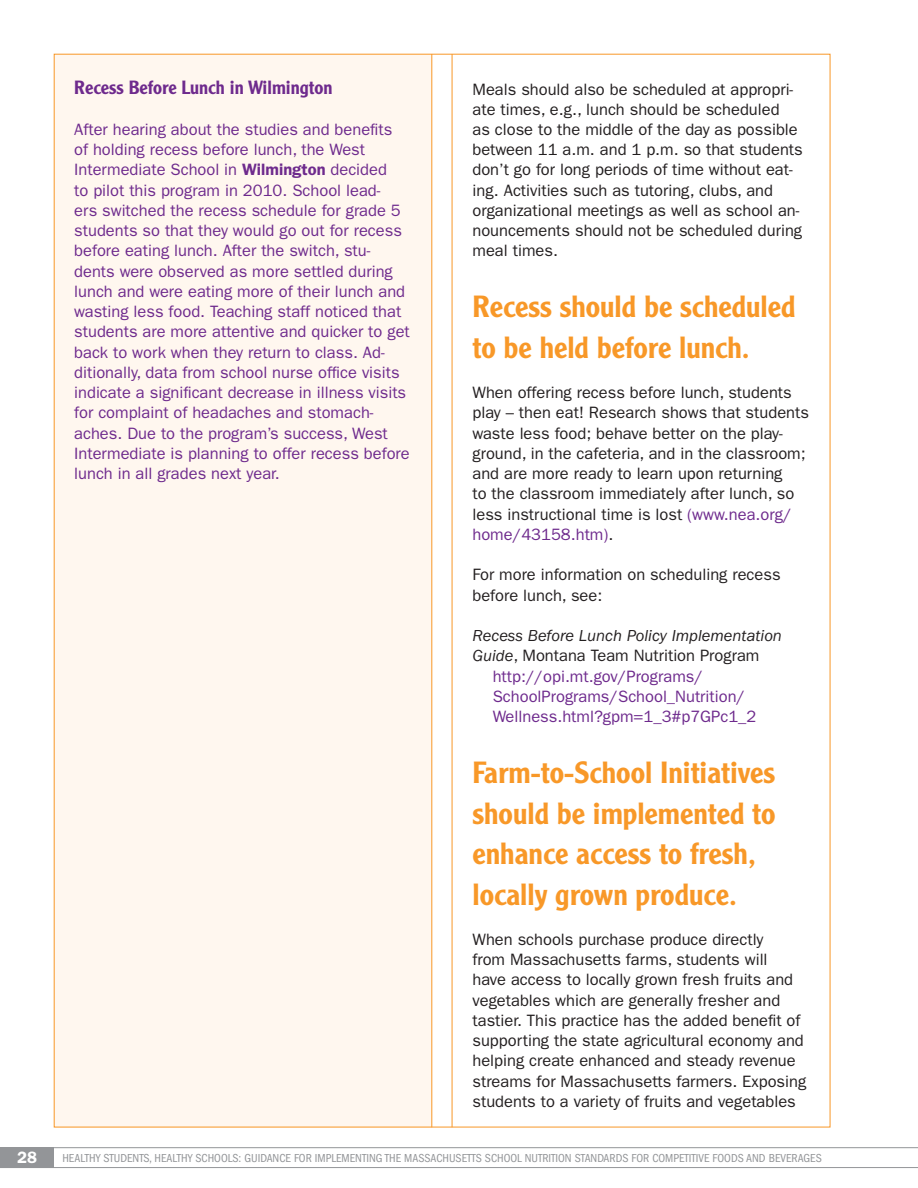
<style>
.page{position:relative;width:918px;height:1188px;background:#fff}
.page>*{position:absolute;margin:0;border:0;box-sizing:border-box;transform-origin:0 0}
.t1{font:500 30px/40.5px "Clearface Gothic LT Std";color:#f89828}
.t2{font:500 18.75px "Clearface Gothic LT Std";color:#6e2a8d}
.t3{font:16.5px/20.2px "ITC Franklin Gothic Std";color:#231f20}
.t4{font:16.5px/20.2px "ITC Franklin Gothic Std";color:#6e2a8d}
.t5{font:italic 16.5px "ITC Franklin Gothic Std";color:#231f20}
.t6{font:600 16.5px "ITC Franklin Gothic Std";color:#fff}
.t7{font:condensed 12px "ITC Franklin Gothic Std";color:#939598}
.s1{font-weight:600}
.s2{color:#6e2a8d}
.s3{font-style:italic}
</style>
<div class="page">
<div style="left:0;top:1148px;width:54px;height:20px;background:#939598"></div>
<hr style="left:0;top:1147px;width:918px;height:1px;background:#939598">
<hr style="left:0;top:1167px;width:918px;height:1px;background:#939598">
<div style="left:54px;top:54px;width:378px;height:1073px;background:#fff7ef"></div>
<hr style="left:432px;top:54px;width:1px;height:1073px;background:#f89828">
<hr style="left:452px;top:54px;width:1px;height:1073px;background:#f89828">
<p class="t2" style="left:74px;top:76px;width:260px">Recess Before Lunch in Wilmington</p>
<p class="t4" style="left:74px;top:119px;width:337px">After hearing about the studies and benefits of holding recess before lunch, the West Intermediate School in <span class="s1">Wilmington</span> decided<br>to pilot this program in 2010. School lead-<br>ers switched the recess schedule for grade 5 students so that they would go out for recess before eating lunch. After the switch, stu&shy;dents were observed as more settled during lunch and were eating more of their lunch and wasting less food. Teaching staff noticed that students are more attentive and quicker to get back to work when they return to class. Ad&shy;ditionally, data from school nurse office visits indicate a significant decrease in illness visits for complaint of headaches and stomach&shy;aches. Due to the program’s success, West Intermediate is planning to offer recess before lunch in all grades next year.</p>
<p class="t3" style="left:472px;top:79px;width:332px">Meals should also be scheduled at appropri&shy;ate times, e.g., lunch should be scheduled<br>as close to the middle of the day as possible between 11 a.m. and 1 p.m. so that students don’t go for long periods of time without eat&shy;ing. Activities such as tutoring, clubs, and organizational meetings as well as school an&shy;nouncements should not be scheduled during meal times.</p>
<h1 class="t1" style="left:472px;top:286px;width:325px">Recess should be scheduled to be held before lunch.</h1>
<p class="t3" style="left:472px;top:383px;width:338px">When offering recess before lunch, students play – then eat! Research shows that students waste less food; behave better on the play&shy;ground, in the cafeteria, and in the classroom; and are more ready to learn upon returning<br>to the classroom immediately after lunch, so less instructional time is lost <span class="s2">(www.nea.org/ home/43158.htm)</span>.</p>
<p class="t3" style="left:472px;top:565px;width:310px">For more information on scheduling recess before lunch, see:</p>
<p class="t5" style="left:472px;top:627px;width:311px">Recess Before Lunch Policy Implementation</p>
<p class="t3" style="left:472px;top:646px;width:288px"><span class="s3">Guide</span>, Montana Team Nutrition Program</p>
<p class="t4" style="left:493px;top:666px;width:212px">http://opi.mt.gov/Programs/</p>
<p class="t4" style="left:493px;top:686px;width:254px">SchoolPrograms/School_Nutrition/</p>
<p class="t4" style="left:493px;top:707px;width:265px">Wellness.html?gpm=1_3#p7GPc1_2</p>
<h1 class="t1" style="left:472px;top:752px;width:305px">Farm-to-School Initiatives should be implemented to enhance access to fresh, locally grown produce.</h1>
<p class="t3" style="left:472px;top:929px;width:335px">When schools purchase produce directly<br>from Massachusetts farms, students will<br>have access to locally grown fresh fruits and vegetables which are generally fresher and tastier. This practice has the added benefit of supporting the state agricultural economy and helping create enhanced and steady revenue streams for Massachusetts farmers. Exposing students to a variety of fruits and vegetables</p>
<p class="t6" style="left:17px;top:1148px;width:21px">28</p>
<p class="t7" style="left:62px;top:1151px;width:759px">HEALTHY STUDENTS, HEALTHY SCH OOLS: GUIDANCE FOR IMPLEMENTING THE MASSACH USETTS SCH OOL NUTRITION STANDARDS FOR COMPETITIVE FOODS AND BEVERAGES</p>
</div>
